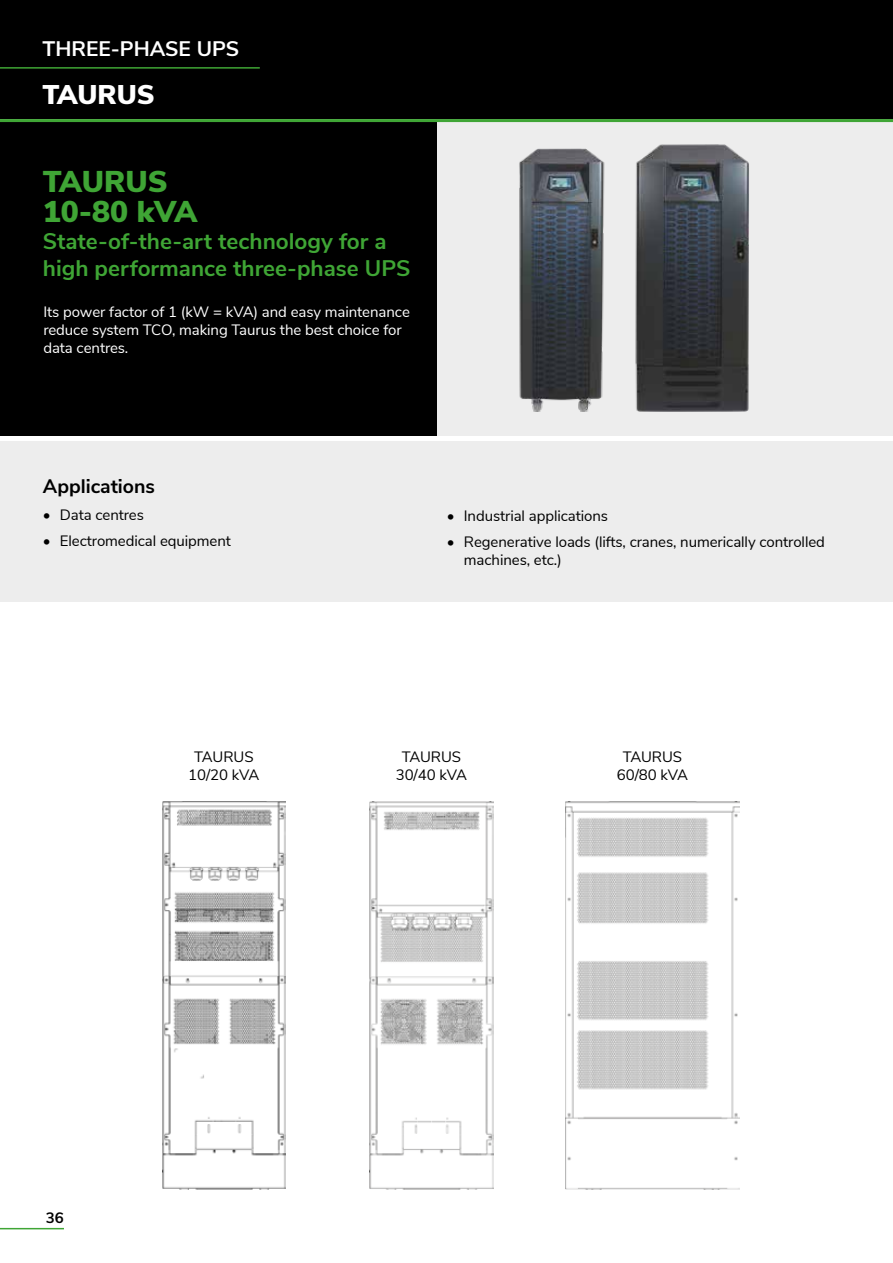
<style>
.page{position:relative;width:893px;height:1263px;background:#fff}
.page>*{position:absolute;margin:0;border:0;box-sizing:border-box;transform-origin:0 0}
.t1{font:900 30px/30px "Nunito Sans";color:#3fa535}
.t2{font:900 27px "Nunito Sans";color:#fff}
.t3{font:700 22.5px/27px "Nunito Sans";color:#3fa535}
.t4{font:700 21px "Nunito Sans";color:#fff}
.t5{font:700 19.5px "Nunito Sans";color:#000}
.t6{font:15px/18px "Nunito Sans";letter-spacing:-.005em;color:#000;text-align:center}
.t7{font:15px/18px "Nunito Sans";letter-spacing:-.005em;color:#fff}
.t8{font:700 15px "Nunito Sans";color:#000}
</style>
<div class="page">
<div style="left:0;top:441px;width:893px;height:161px;background:#ededed"></div>
<div style="left:437px;top:119px;width:456px;height:317px;background:#ededed"></div>
<div style="left:0;top:122px;width:437px;height:314px;background:#000"></div>
<img style="left:162px;top:802px;width:124px;height:388px">
<img style="left:370px;top:802px;width:123px;height:388px">
<img style="left:566px;top:802px;width:173px;height:388px">
<img style="left:635px;top:144px;width:114px;height:267px">
<img style="left:519px;top:149px;width:86px;height:262px">
<div style="left:0;top:0;width:893px;height:119px;background:#000"></div>
<hr style="left:0;top:67px;width:260px;height:2px;background:#3fa535">
<hr style="left:0;top:1228px;width:64px;height:1px;background:#3fa535">
<hr style="left:0;top:119px;width:893px;height:3px;background:#3fa535">
<h3 class="t4" style="left:43px;top:34px;width:198px">THREE-PHASE UPS</h3>
<h2 class="t2" style="left:43px;top:75px;width:114px">TAURUS</h2>
<h1 class="t1" style="left:43px;top:165px;width:156px">TAURUS<br>10-80 kVA</h1>
<h3 class="t3" style="left:43px;top:226px;width:369px">State-of-the-art technology for a high performance three-phase UPS</h3>
<p class="t7" style="left:43px;top:302px;width:368px">Its power factor of 1 (kW = kVA) and easy maintenance reduce system TCO, making Taurus the best choice for data centres.</p>
<h3 class="t5" style="left:43px;top:472px;width:114px">Applications</h3>
<p class="t6" style="left:43px;top:505px;width:103px">• Data centres</p>
<p class="t6" style="left:43px;top:531px;width:190px">• Electromedical equipment</p>
<p class="t6" style="left:447px;top:506px;width:163px">• Industrial applications</p>
<p class="t6" style="left:464px;top:532px;width:363px;text-align:left;text-indent:-17px">• Regenerative loads (lifts, cranes, numerically controlled machines, etc.)</p>
<p class="t6" style="left:188px;top:746px;width:73px">TAURUS<br>10/20 kVA</p>
<p class="t6" style="left:396px;top:746px;width:73px">TAURUS<br>30/40 kVA</p>
<p class="t6" style="left:617px;top:746px;width:73px">TAURUS<br>60/80 kVA</p>
<p class="t8" style="left:46px;top:1206px;width:19px">36</p>
</div>
